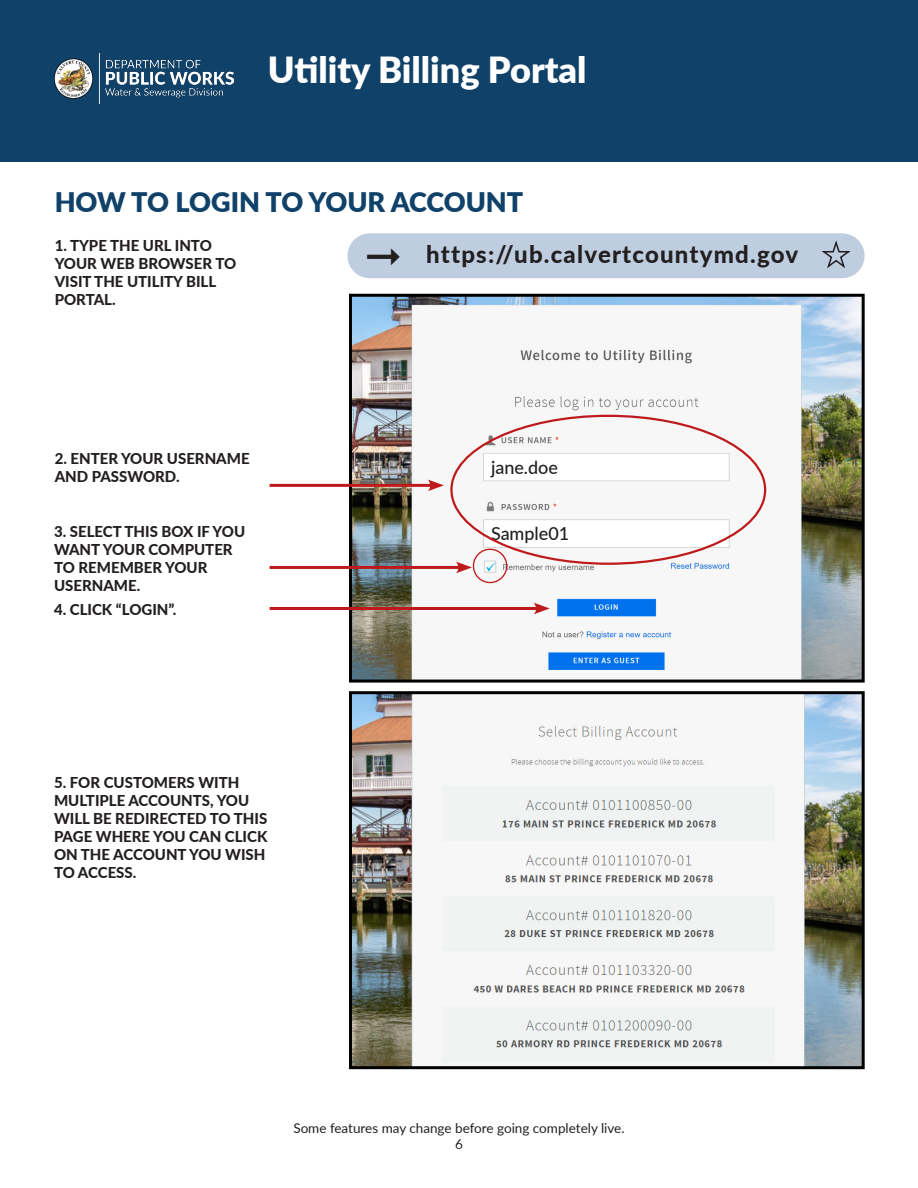
<style>
.page{position:relative;width:918px;height:1188px;background:#fff}
.page>*{position:absolute;margin:0;border:0;box-sizing:border-box;transform-origin:0 0}
.t1{font:900 36px "Lato";color:#fff}
.t2{font:900 27px "Lato";color:#104169}
.t3{font:800 24px "Lato";letter-spacing:.05em;color:#231f20}
.t4{font:500 18px "Lato";color:#231f20}
.t5{font:800 15px/18px "Lato";color:#231f20}
.t6{font:13.5px/16.2px "Lato";color:#231f20;text-align:center}
</style>
<div class="page">
<div style="left:0;top:0;width:918px;height:162px;background:#104169"></div>
<img style="left:54px;top:54px;width:180px;height:49px">
<img style="left:353px;top:298px;width:508px;height:381px">
<div style="left:349px;top:294px;width:516px;height:389px;border:3px solid #000"></div>
<img style="left:353px;top:695px;width:508px;height:370px">
<div style="left:349px;top:691px;width:516px;height:378px;border:3px solid #000"></div>
<div style="left:370px;top:233px;width:472px;height:45px;background:#becee0"></div>
<hr style="left:270px;top:484px;width:163px;height:3px;background:#be1a1c">
<svg style="left:428px;top:480px;width:16px;height:11px"></svg>
<hr style="left:270px;top:566px;width:192px;height:3px;background:#be1a1c">
<svg style="left:456px;top:562px;width:16px;height:11px"></svg>
<hr style="left:270px;top:607px;width:269px;height:3px;background:#be1a1c">
<svg style="left:534px;top:603px;width:16px;height:11px"></svg>
<div style="left:473px;top:549px;width:34px;height:34px;border:1px solid #be1a1c;border-radius:50%"></div>
<div style="left:491px;top:460px;width:144px;height:14px;background:#fff"></div>
<div style="left:491px;top:525px;width:144px;height:15px;background:#fff"></div>
<svg style="left:842px;top:242px;width:6px;height:24px"></svg>
<svg style="left:367px;top:247px;width:3px;height:18px"></svg>
<svg style="left:486px;top:562px;width:10px;height:9px"></svg>
<h1 class="t1" style="left:268px;top:43px;width:320px">Utility Billing Portal</h1>
<p class="t2" style="left:55px;top:182px;width:470px">HOW TO LOGIN TO YOUR ACCOUNT</p>
<p class="t5" style="left:55px;top:235px;width:183px">1. TYPE THE URL INTO<br>YOUR WEB BROWSER TO<br>VISIT THE UTILITY BILL<br>PORTAL.</p>
<p class="t3" style="left:426px;top:237px;width:373px">https://ub.calvertcountymd.gov</p>
<p class="t5" style="left:55px;top:448px;width:197px">2. ENTER YOUR USERNAME<br>AND PASSWORD.</p>
<p class="t5" style="left:54px;top:522px;width:193px">3. SELECT THIS BOX IF YOU<br>WANT YOUR COMPUTER<br>TO REMEMBER YOUR<br>USERNAME.</p>
<p class="t5" style="left:54px;top:600px;width:124px">4. CLICK “LOGIN”.</p>
<p class="t5" style="left:54px;top:772px;width:215px">5. FOR CUSTOMERS WITH<br>MULTIPLE ACCOUNTS, YOU<br>WILL BE REDIRECTED TO THIS<br>PAGE WHERE YOU CAN CLICK<br>ON THE ACCOUNT YOU WISH<br>TO ACCESS.</p>
<p class="t4" style="left:491px;top:455px;width:69px">jane.doe</p>
<p class="t4" style="left:491px;top:520px;width:80px">Sample01</p>
<p class="t6" style="left:293px;top:1119px;width:333px">Some features may change before going completely live.<br>6</p>
</div>
